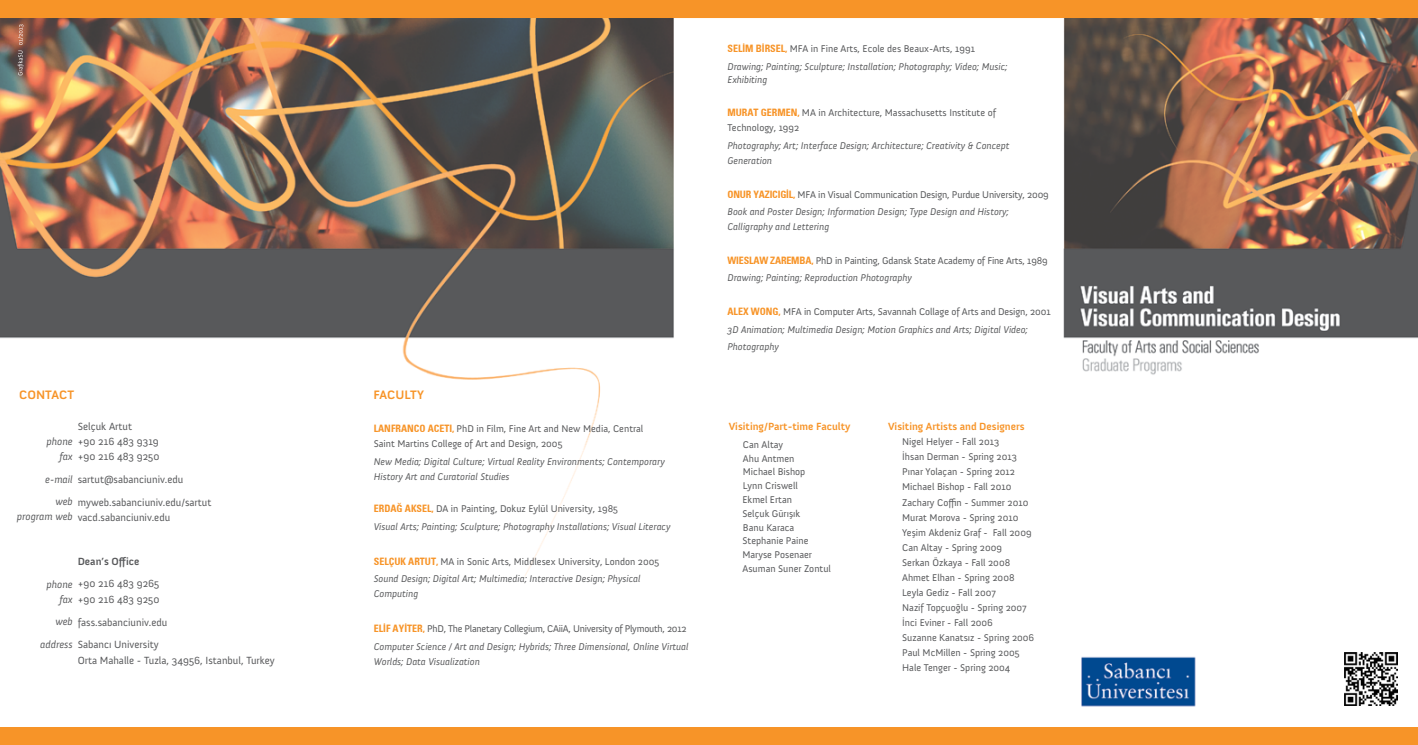
<style>
.page{position:relative;width:1418px;height:745px;background:#fff}
.page>*{position:absolute;margin:0;border:0;box-sizing:border-box;transform-origin:0 0}
.t1{font:700 12.5px "Anivers";color:#f79428}
.t2{font:10.62px/15px "Anivers";color:#58595b}
.t3{font:700 10.62px "Anivers";color:#f79428}
.t4{font:italic 10.62px/15px "Anivers";color:#58595b;text-align:right}
.t5{font:700 10.62px "Anivers";color:#58595b}
.t6{font:italic 10px/17.5px "Anivers";color:#58595b}
.t7{font:10px/15px "Anivers";color:#58595b}
.s1{font-family:"Univers Condensed Turk B";color:#f79428}
.s2{font-family:"Univers Condensed Turk B";font-style:normal;color:#f79428}
.s3{font-style:normal}
.s4{font-style:italic}
</style>
<div class="page">
<img style="left:0;top:17px;width:1417px;height:690px">
<div style="left:0;top:0;width:1417px;height:17px;background:#f79428"></div>
<div style="left:0;top:727px;width:1417px;height:17px;background:#f79428"></div>
<svg style="left:18px;top:51px;width:6px;height:24px"></svg>
<svg style="left:18px;top:24px;width:5px;height:21px"></svg>
<div style="left:888px;top:422px;width:163px;height:265px;background:#fff"></div>
<img style="left:1344px;top:652px;width:53px;height:53px">
<p class="t1" style="left:19px;top:388px;width:56px">CONTACT</p>
<p class="t1" style="left:373px;top:388px;width:52px">FACULTY</p>
<p class="t2" style="left:78px;top:419px;width:83px">Selçuk Artut<br>+90 216 483 9319 +90 216 483 9250</p>
<p class="t2" style="left:78px;top:468px;width:135px;line-height:22.5px">sartut@sabanciuniv.edu myweb.sabanciuniv.edu/sartut</p>
<p class="t2" style="left:78px;top:509px;width:94px">vacd.sabanciuniv.edu</p>
<p class="t5" style="left:78px;top:555px;width:63px">Dean’s Office</p>
<p class="t2" style="left:78px;top:576px;width:83px">+90 216 483 9265 +90 216 483 9250</p>
<p class="t2" style="left:78px;top:611px;width:91px;line-height:21.2px">fass.sabanciuniv.edu<br>Sabancı University</p>
<p class="t2" style="left:78px;top:652px;width:199px">Orta Mahalle - Tuzla, 34956, Istanbul, Turkey</p>
<p class="t4" style="left:47px;top:434px;width:28px">phone fax</p>
<p class="t4" style="left:45px;top:467px;width:29px;line-height:22.5px">e-mail web</p>
<p class="t4" style="left:17px;top:509px;width:57px">program web</p>
<p class="t4" style="left:47px;top:576px;width:28px">phone fax</p>
<p class="t4" style="left:40px;top:610px;width:34px;line-height:22.5px">web address</p>
<p class="t7" style="left:374px;top:421px;width:271px"><span class="s1">LANFRANCO ACETI,</span> PhD in Film, Fine Art and New Media, Central<br>Saint Martins College of Art and Design, 2005</p>
<p class="t6" style="left:374px;top:453px;width:292px;line-height:15px">New Media; Digital Culture; Virtual Reality Environments; Contemporary<br>History Art and Curatorial Studies</p>
<p class="t6" style="left:374px;top:500px;width:298px"><span class="s2">ERDAĞ AKSEL,</span> <span class="s3">DA in Painting, Dokuz Eylül University, 1985<br></span>Visual Arts; Painting; Sculpture; Photography Installations; Visual Literacy</p>
<p class="t6" style="left:374px;top:552px;width:287px"><span class="s2">SELÇUK ARTUT,</span> <span class="s3">MA in Sonic Arts, Middlesex University, London 2005<br></span>Sound Design; Digital Art; Multimedia; Interactive Design; Physical</p>
<p class="t6" style="left:374px;top:585px;width:46px">Computing</p>
<p class="t6" style="left:374px;top:620px;width:316px"><span class="s2">ELİF AYİTER,</span> <span class="s3">PhD, The Planetary Collegium, CAiiA, University of Plymouth, 2012<br></span>Computer Science / Art and Design; Hybrids; Three Dimensional, Online Virtual</p>
<p class="t6" style="left:374px;top:652px;width:108px">Worlds; Data Visualization</p>
<p class="t6" style="left:727px;top:40px;width:281px"><span class="s2">SELİM BİRSEL,</span> <span class="s3">MFA in Fine Arts, Ecole des Beaux-Arts, 1991<br></span>Drawing; Painting; Sculpture; Installation; Photography; Video; Music;</p>
<p class="t6" style="left:727px;top:70px;width:41px">Exhibiting</p>
<p class="t7" style="left:727px;top:105px;width:270px"><span class="s1">MURAT GERMEN,</span> MA in Architecture, Massachusetts Institute of<br>Technology, 1992</p>
<p class="t6" style="left:727px;top:138px;width:283px;line-height:15px">Photography; Art; Interface Design; Architecture; Creativity &amp; Concept<br>Generation</p>
<p class="t6" style="left:727px;top:185px;width:323px"><span class="s2">ONUR YAZICIGİL,</span> <span class="s3">MFA in Visual Communication Design, Purdue University, 2009<br></span>Book and Poster Design; Information Design; Type Design and History;</p>
<p class="t6" style="left:727px;top:218px;width:103px">Calligraphy and Lettering</p>
<p class="t7" style="left:727px;top:252px;width:322px;line-height:17.5px"><span class="s1">WIESLAW ZAREMBA,</span> PhD in Painting, Gdansk State Academy of Fine Arts, 1989<br><span class="s4">Drawing; Painting; Reproduction Photography</span></p>
<p class="t6" style="left:727px;top:303px;width:325px"><span class="s2">ALEX WONG,</span> <span class="s3">MFA in Computer Arts, Savannah Collage of Arts and Design, 2001<br></span>3D Animation; Multimedia Design; Motion Graphics and Arts; Digital Video;<br>Photography</p>
<p class="t3" style="left:728px;top:421px;width:123px">Visiting/Part-time Faculty</p>
<p class="t7" style="left:742px;top:437px;width:90px;line-height:13.8px">Can Altay<br>Ahu Antmen<br>Michael Bishop<br>Lynn Criswell<br>Ekmel Ertan<br>Selçuk Gürışık<br>Banu Karaca<br>Stephanie Paine<br>Maryse Posenaer<br>Asuman Suner Zontul</p>
<p class="t3" style="left:888px;top:421px;width:138px">Visiting Artists and Designers</p>
<p class="t7" style="left:902px;top:434px;width:133px">Nigel Helyer - Fall 2013<br>İhsan Derman - Spring 2013<br>Pınar Yolaçan - Spring 2012<br>Michael Bishop - Fall 2010<br>Zachary Coffin - Summer 2010<br>Murat Morova - Spring 2010<br>Yeşim Akdeniz Graf - Fall 2009<br>Can Altay - Spring 2009<br>Serkan Özkaya - Fall 2008<br>Ahmet Elhan - Spring 2008<br>Leyla Gediz - Fall 2007<br>Nazif Topçuoğlu - Spring 2007<br>İnci Eviner - Fall 2006<br>Suzanne Kanatsız - Spring 2006<br>Paul McMillen - Spring 2005<br>Hale Tenger - Spring 2004</p>
</div>
